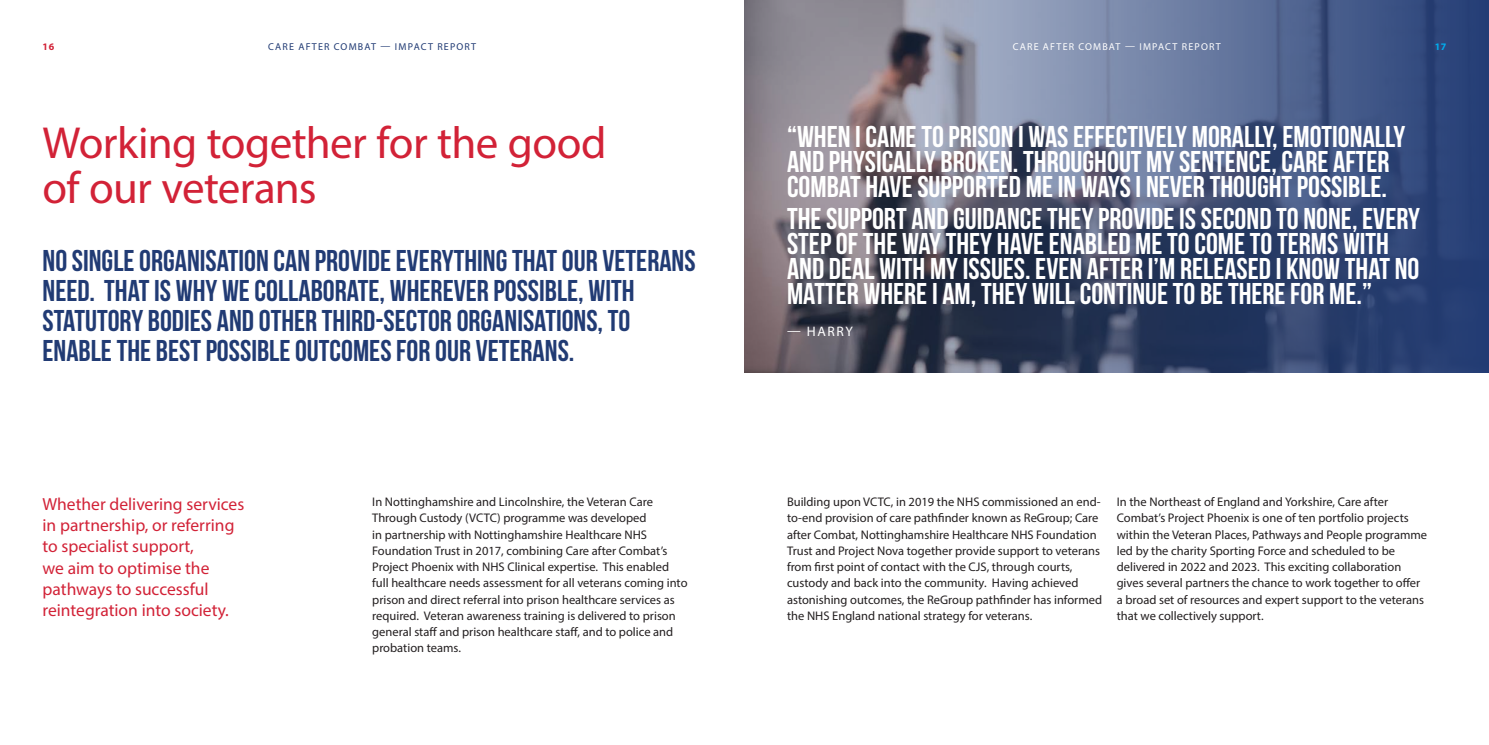
<style>
.page{position:relative;width:1489px;height:745px;background:#fff}
.page>*{position:absolute;margin:0;border:0;box-sizing:border-box;transform-origin:0 0}
.t1{font:45px "Myriad Pro";letter-spacing:-.015em;color:#d22237}
.t2{font:30px/25px "Bebas Neue";color:#fff}
.t3{font:30px/30px "Bebas Neue";color:#213b74}
.t4{font:17.5px/21.2px "Myriad Pro";color:#d22237}
.t5{font:13.75px "Myriad Pro";letter-spacing:.12em;color:#fff}
.t6{font:12.5px/16.2px "Myriad Pro";color:#231f20}
.t7{font:10px "Myriad Pro";letter-spacing:.12em;color:#213b74}
.t8{font:10px "Myriad Pro";letter-spacing:.12em;color:#fff}
.t9{font:700 10px "Myriad Pro";color:#d22237}
.t10{font:700 10px "Myriad Pro";color:#00aeef}
</style>
<div class="page">
<svg style="left:744px;top:0;width:744px;height:372px;background:#535d7c"></svg>
<p class="t7" style="left:268px;top:41px;width:209px">CARE AFTER COMBAT — IMPACT REPORT</p>
<p class="t8" style="left:1012px;top:41px;width:209px">CARE AFTER COMBAT — IMPACT REPORT</p>
<p class="t9" style="left:43px;top:40px;width:13px">16</p>
<p class="t10" style="left:1434px;top:40px;width:13px">17</p>
<p class="t1" style="left:43px;top:115px;width:565px">Working together for the good</p>
<p class="t1" style="left:43px;top:160px;width:276px">of our veterans</p>
<p class="t3" style="left:43px;top:245px;width:654px">NO SINGLE ORGANISATION CAN PROVIDE EVERYTHING THAT OUR VETERANS NEED. THAT IS WHY WE COLLABORATE, WHEREVER POSSIBLE, WITH STATUTORY BODIES AND OTHER THIRD-SECTOR ORGANISATIONS, TO ENABLE THE BEST POSSIBLE OUTCOMES FOR OUR VETERANS.</p>
<p class="t2" style="left:787px;top:123px;width:619px">“WHEN I CAME TO PRISON I WAS EFFECTIVELY MORALLY, EMOTIONALLY<br>AND PHYSICALLY BROKEN. THROUGHOUT MY SENTENCE, CARE AFTER<br>COMBAT HAVE SUPPORTED ME IN WAYS I NEVER THOUGHT POSSIBLE.</p>
<p class="t2" style="left:787px;top:205px;width:634px">THE SUPPORT AND GUIDANCE THEY PROVIDE IS SECOND TO NONE, EVERY STEP OF THE WAY THEY HAVE ENABLED ME TO COME TO TERMS WITH AND DEAL WITH MY ISSUES. EVEN AFTER I’M RELEASED I KNOW THAT NO MATTER WHERE I AM, THEY WILL CONTINUE TO BE THERE FOR ME.”</p>
<p class="t5" style="left:787px;top:323px;width:67px">— HARRY</p>
<p class="t4" style="left:43px;top:492px;width:203px">Whether delivering services in partnership, or referring to specialist support,<br>we aim to optimise the pathways to successful reintegration into society.</p>
<p class="t6" style="left:372px;top:493px;width:317px">In Nottinghamshire and Lincolnshire, the Veteran Care Through Custody (VCTC) programme was developed<br>in partnership with Nottinghamshire Healthcare NHS Foundation Trust in 2017, combining Care after Combat’s Project Phoenix with NHS Clinical expertise. This enabled full healthcare needs assessment for all veterans coming into prison and direct referral into prison healthcare services as required. Veteran awareness training is delivered to prison general staff and prison healthcare staff, and to police and probation teams.</p>
<p class="t6" style="left:787px;top:493px;width:316px">Building upon VCTC, in 2019 the NHS commissioned an end&shy;to-end provision of care pathfinder known as ReGroup; Care after Combat, Nottinghamshire Healthcare NHS Foundation Trust and Project Nova together provide support to veterans from first point of contact with the CJS, through courts, custody and back into the community. Having achieved astonishing outcomes, the ReGroup pathfinder has informed the NHS England national strategy for veterans.</p>
<p class="t6" style="left:1116px;top:493px;width:312px">In the Northeast of England and Yorkshire, Care after Combat’s Project Phoenix is one of ten portfolio projects within the Veteran Places, Pathways and People programme led by the charity Sporting Force and scheduled to be delivered in 2022 and 2023. This exciting collaboration gives several partners the chance to work together to offer a broad set of resources and expert support to the veterans that we collectively support.</p>
</div>
